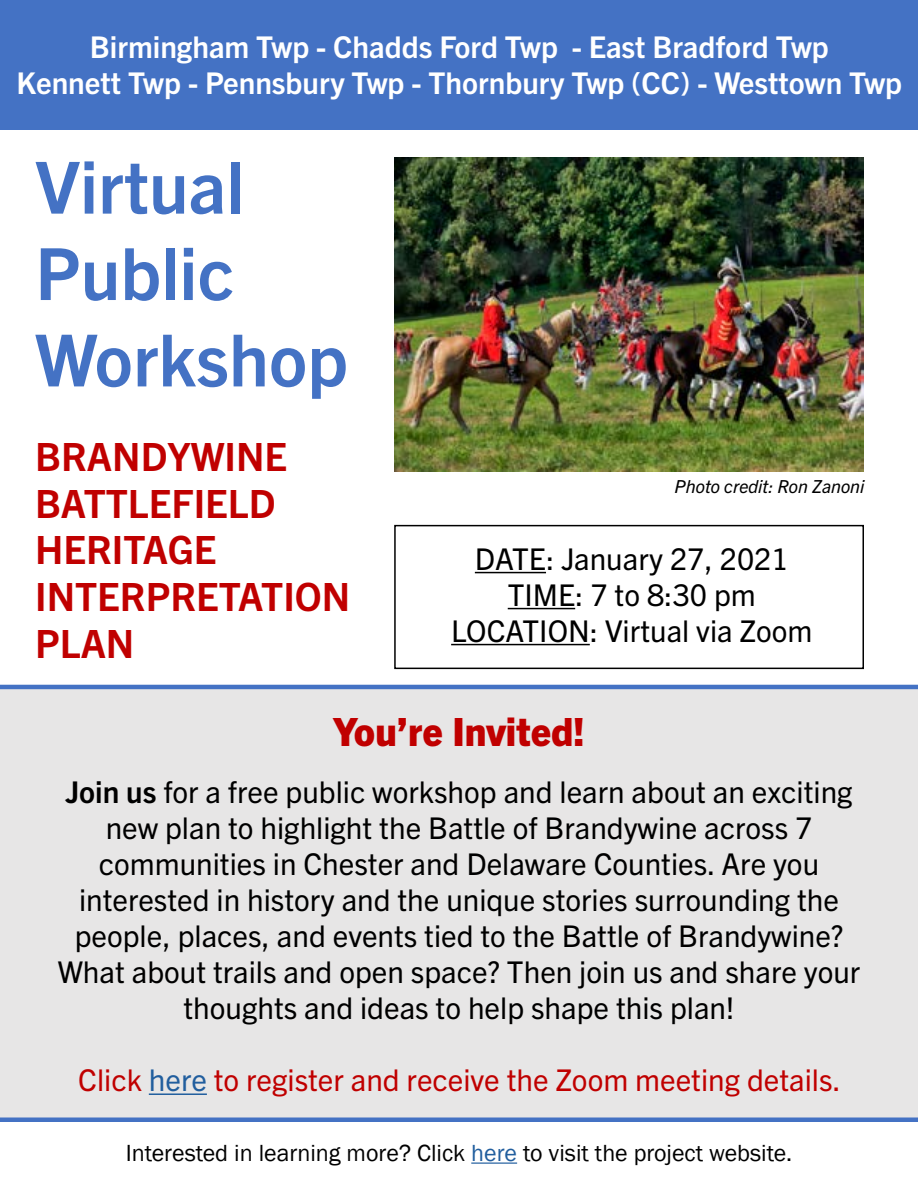
<style>
.page{position:relative;width:918px;height:1188px;background:#fff}
.page>*{position:absolute;margin:0;border:0;box-sizing:border-box;transform-origin:0 0}
.t1{font:700 72px/86.4px "Trade Gothic Next LT Pro";color:#4472c4}
.t2{font:700 39px/46.8px "Trade Gothic Next LT Pro";color:#c00000}
.t3{font:800 39px "Trade Gothic Next LT Pro";color:#c00000}
.t4{font:30px/36px "Trade Gothic Next LT Pro";color:#000;text-align:center}
.t5{font:700 30px/36px "Trade Gothic Next LT Pro";color:#fff;text-align:center}
.t6{font:30px "Trade Gothic Next LT Pro";color:#c00000}
.t7{font:24px "Franklin Gothic";color:#000}
.t8{font:italic 18px "Trade Gothic Next LT Pro";color:#000}
.s1{font-weight:700}
.s2{color:#215e9e}
</style>
<div class="page">
<div style="left:1px;top:0;width:917px;height:130px;background:#4472c4"></div>
<div style="left:0;top:685px;width:918px;height:437px;background:#e7e6e6"></div>
<div style="left:394px;top:525px;width:470px;height:144px;border:2px solid #000"></div>
<img style="left:394px;top:158px;width:470px;height:314px">
<hr style="left:471px;top:1163px;width:46px;height:1px;background:#215e9e">
<hr style="left:149px;top:1093px;width:58px;height:2px;background:#215e9e">
<hr style="left:475px;top:572px;width:71px;height:1px;background:#000">
<hr style="left:508px;top:608px;width:67px;height:1px;background:#000">
<hr style="left:451px;top:644px;width:139px;height:1px;background:#000">
<p class="t5" style="left:17px;top:27px;width:887px">Birmingham Twp - Chadds Ford Twp - East Bradford Twp<br>Kennett Twp - Pennsbury Twp - Thornbury Twp (CC) - Westtown Twp</p>
<h1 class="t1" style="left:35px;top:139px;width:315px">Virtual<br>Public<br>Workshop</h1>
<h2 class="t2" style="left:35px;top:431px;width:317px">BRANDYWINE<br>BATTLEFIELD<br>HERITAGE<br>INTERPRETATION<br>PLAN</h2>
<p class="t8" style="left:675px;top:474px;width:191px">Photo credit: Ron Zanoni</p>
<p class="t4" style="left:451px;top:539px;width:363px">DATE: January 27, 2021<br>TIME: 7 to 8:30 pm<br>LOCATION: Virtual via Zoom</p>
<h2 class="t3" style="left:333px;top:704px;width:253px">You’re Invited!</h2>
<p class="t4" style="left:58px;top:772px;width:804px"><span class="s1">Join us</span> for a free public workshop and learn about an exciting new plan to highlight the Battle of Brandywine across 7 communities in Chester and Delaware Counties. Are you interested in history and the unique stories surrounding the people, places, and events tied to the Battle of Brandywine?<br>What about trails and open space? Then join us and share your thoughts and ideas to help shape this plan!</p>
<p class="t6" style="left:78px;top:1059px;width:764px">Click <span class="s2">here</span> to register and receive the Zoom meeting details.</p>
<p class="t7" style="left:126px;top:1138px;width:668px">Interested in learning more? Click <span class="s2">here</span> to visit the project website.</p>
</div>
